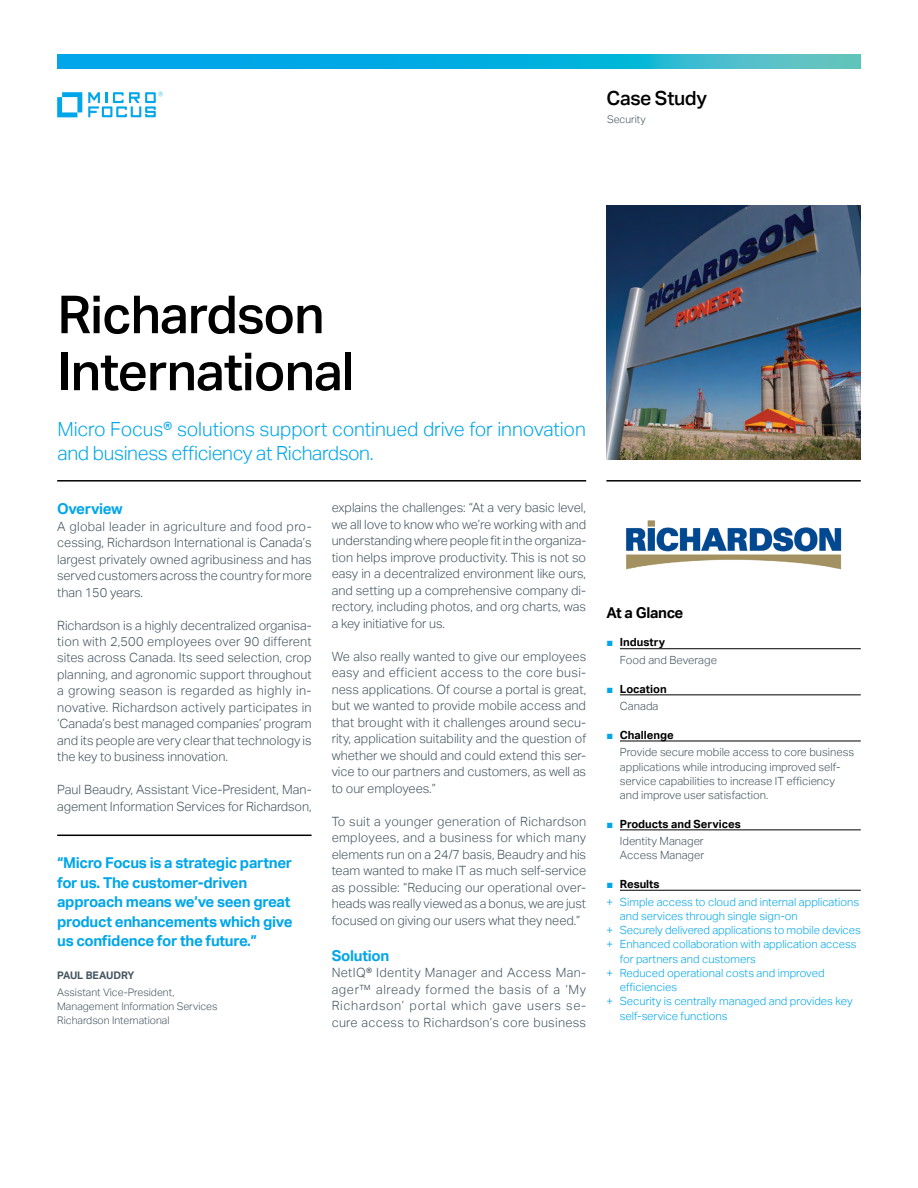
<style>
.page{position:relative;width:918px;height:1188px;background:#fff}
.page>*{position:absolute;margin:0;border:0;box-sizing:border-box;transform-origin:0 0}
.t1{font:500 52.5px/57px "Aktiv Grotesk";letter-spacing:-.02em;color:#000}
.t2{font:300 19.5px/24px "Aktiv Grotesk";letter-spacing:-.005em;color:#00a6e9}
.t3{font:500 19.5px "Aktiv Grotesk";letter-spacing:-.02em;color:#000}
.t4{font:700 15px/19.5px "Aktiv Grotesk";letter-spacing:-.02em;color:#00a6e9}
.t5{font:700 15px "Aktiv Grotesk";letter-spacing:-.02em;color:#000}
.t6{font:300 12.75px/16.5px "Aktiv Grotesk";letter-spacing:-.005em;color:#455560;text-align:justify}
.t7{font:300 11.25px/17.7px "Aktiv Grotesk";color:#00a6e9}
.t8{font:300 11.25px/17.7px "Aktiv Grotesk";color:#455560}
.t9{font:700 11.25px/17.7px "Aktiv Grotesk";color:#000;text-align:center}
.t10{font:300 10.5px/14.2px "Aktiv Grotesk";color:#455560}
.t11{font:700 10.5px "Aktiv Grotesk";color:#455560}
.s1{font-family:"Arial";font-weight:400;color:#00a6e9}
.s2{font-weight:700;color:#000}
.s3{font-weight:300;color:#455560}
.s4{font-family:"Arial";font-weight:400}
</style>
<div class="page">
<hr style="left:57px;top:480px;width:529px;height:2px;background:#000">
<hr style="left:606px;top:480px;width:255px;height:2px;background:#000">
<hr style="left:620px;top:648px;width:241px;height:1px;background:#000">
<hr style="left:620px;top:695px;width:241px;height:1px;background:#000">
<hr style="left:620px;top:741px;width:241px;height:1px;background:#000">
<hr style="left:620px;top:830px;width:241px;height:1px;background:#000">
<hr style="left:620px;top:890px;width:241px;height:1px;background:#000">
<hr style="left:57px;top:835px;width:255px;height:1px;background:#000">
<svg style="left:57px;top:92px;width:25px;height:25px"></svg>
<svg style="left:88px;top:92px;width:75px;height:25px"></svg>
<svg style="left:57px;top:54px;width:804px;height:15px;background:#14b0dc"></svg>
<img style="left:606px;top:205px;width:255px;height:254px">
<img style="left:626px;top:520px;width:216px;height:50px">
<h2 class="t3" style="left:607px;top:87px;width:102px">Case Study</h2>
<p class="t10" style="left:607px;top:112px;width:40px">Security</p>
<h1 class="t1" style="left:57px;top:287px;width:299px">Richardson<br>International</h1>
<h2 class="t2" style="left:58px;top:417px;width:530px">Micro Focus® solutions support continued drive for innovation and business efficiency at Richardson.</h2>
<p class="t4" style="left:57px;top:499px;width:67px">Overview</p>
<p class="t6" style="left:57px;top:518px;width:256px">A global leader in agriculture and food pro&shy;cessing, Richardson International is Canada’s largest privately owned agribusiness and has served customers across the country for more than 150 years.</p>
<p class="t6" style="left:57px;top:617px;width:256px">Richardson is a highly decentralized organisa&shy;tion with 2,500 employees over 90 different sites across Canada. Its seed selection, crop planning, and agronomic support throughout a growing season is regarded as highly in&shy;novative. Richardson actively participates in ‘Canada’s best managed companies’ program and its people are very clear that technology is the key to business innovation.</p>
<p class="t6" style="left:57px;top:782px;width:256px">Paul Beaudry, Assistant Vice-President, Man&shy;agement Information Services for Richardson,</p>
<p class="t4" style="left:57px;top:853px;width:237px">“Micro Focus is a strategic partner for us. The customer-driven approach means we’ve seen great product enhancements which give us confidence for the future.”</p>
<p class="t11" style="left:57px;top:969px;width:79px">Paul Beaudry</p>
<p class="t10" style="left:57px;top:985px;width:162px">Assistant Vice-President,<br>Management Information Services<br>Richardson International</p>
<p class="t6" style="left:332px;top:500px;width:256px">explains the challenges: “At a very basic level, we all love to know who we’re working with and understanding where people fit in the organiza&shy;tion helps improve productivity. This is not so easy in a decentralized environment like ours, and setting up a comprehensive company di&shy;rectory, including photos, and org charts, was a key initiative for us.</p>
<p class="t6" style="left:332px;top:648px;width:256px">We also really wanted to give our employees easy and efficient access to the core busi&shy;ness applications. Of course a portal is great, but we wanted to provide mobile access and that brought with it challenges around secu&shy;rity, application suitability and the question of whether we should and could extend this ser&shy;vice to our partners and customers, as well as to our employees.”</p>
<p class="t6" style="left:332px;top:813px;width:256px">To suit a younger generation of Richardson employees, and a business for which many elements run on a 24/7 basis, Beaudry and his team wanted to make IT as much self-service as possible: “Reducing our operational over&shy;heads was really viewed as a bonus, we are just focused on giving our users what they need.”</p>
<p class="t4" style="left:332px;top:946px;width:59px">Solution</p>
<p class="t6" style="left:332px;top:965px;width:256px">NetIQ® Identity Manager and Access Man&shy;ager™ already formed the basis of a ‘My Richardson’ portal which gave users se&shy;cure access to Richardson’s core business</p>
<p class="t5" style="left:606px;top:604px;width:79px">At a Glance</p>
<p class="t8" style="left:620px;top:634px;width:99px;text-indent:-14px"><span class="s1">■</span> <span class="s2">Industry<br></span>Food and Beverage</p>
<p class="t9" style="left:606px;top:680px;width:62px"><span class="s1">■</span> Location<br><span class="s3">Canada</span></p>
<p class="t8" style="left:620px;top:726px;width:236px;text-indent:-14px"><span class="s1">■</span> <span class="s2">Challenge<br></span>Provide secure mobile access to core business</p>
<p class="t8" style="left:620px;top:760px;width:222px;line-height:14.2px">applications while introducing improved self&shy;service capabilities to increase IT efficiency and improve user satisfaction.</p>
<p class="t9" style="left:620px;top:815px;width:122px;text-align:left;text-indent:-14px"><span class="s1">■</span> Products and Services<br><span class="s3">Identity Manager</span></p>
<p class="t8" style="left:620px;top:847px;width:86px">Access Manager</p>
<p class="t7" style="left:606px;top:875px;width:254px"><span class="s4">■</span> <span class="s2">Results<br></span>+ Simple access to cloud and internal applications</p>
<p class="t7" style="left:620px;top:907px;width:179px">and services through single sign-on</p>
<p class="t7" style="left:606px;top:921px;width:256px">+ Securely delivered applications to mobile devices</p>
<p class="t7" style="left:606px;top:936px;width:252px">+ Enhanced collaboration with application access</p>
<p class="t7" style="left:620px;top:950px;width:137px">for partners and customers</p>
<p class="t7" style="left:606px;top:964px;width:220px">+ Reduced operational costs and improved</p>
<p class="t7" style="left:620px;top:978px;width:59px">efficiencies</p>
<p class="t7" style="left:606px;top:993px;width:248px">+ Security is centrally managed and provides key</p>
<p class="t7" style="left:620px;top:1007px;width:109px">self-service functions</p>
</div>
